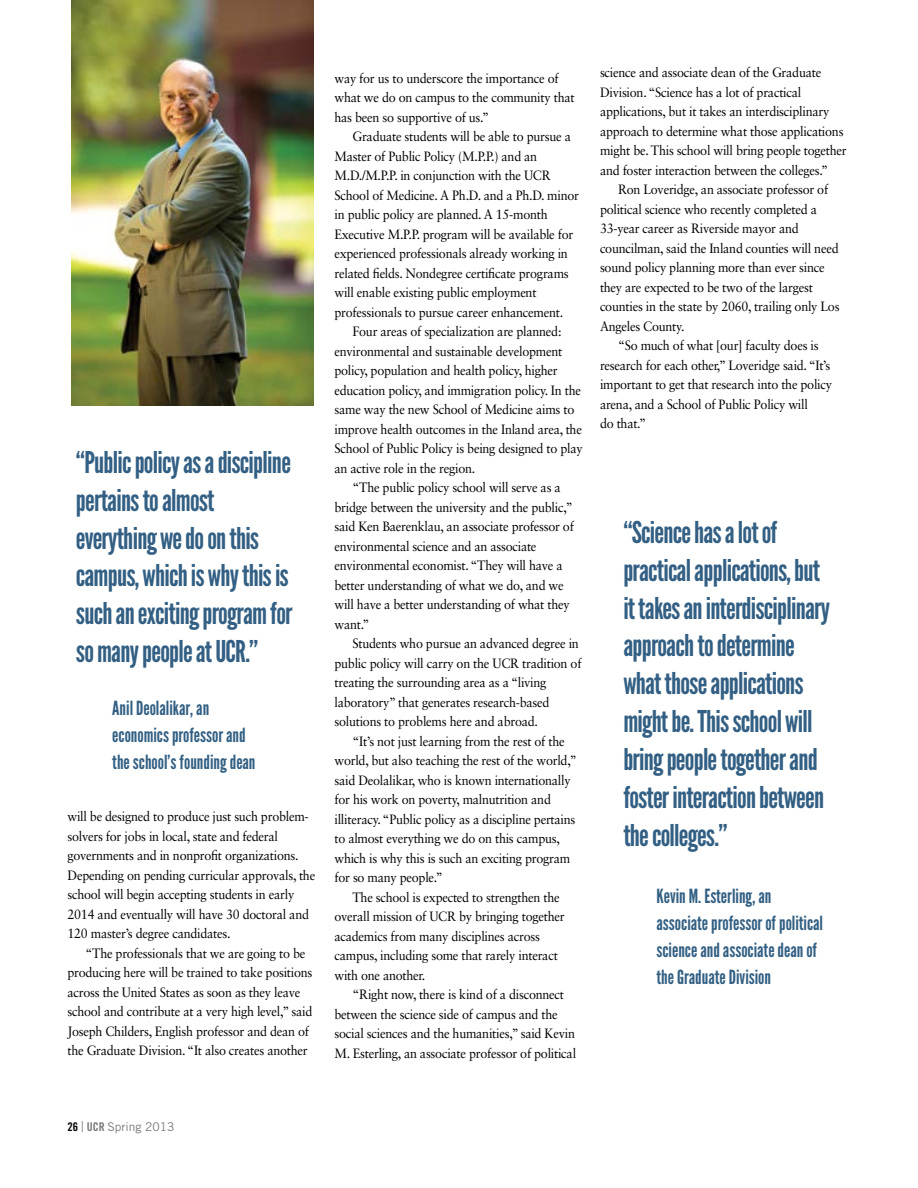
<style>
.page{position:relative;width:918px;height:1188px;background:#fff}
.page>*{position:absolute;margin:0;border:0;box-sizing:border-box;transform-origin:0 0}
._0_body{font:30px/38px "League Gothic";letter-spacing:-.025em;color:#325f83}
._0_body-2{font:19.5px/27px "League Gothic";color:#325f83}
._0_body-3{font:13.5px/19.5px "Sabon LT Std";letter-spacing:-.02em;color:#000;scale:.93 1}
.t1{font:12px "Trade Gothic LT Std";color:#77787b}
.s1{font-family:"Trade Gothic LT Std Bd Cn 20";color:#000}
.s2{font-weight:300;font-size:15px}
.s3{font-family:"Trade Gothic LT Std Bd Cn 20"}
</style>
<div class="page">
<img style="left:71px;top:0;width:243px;height:406px">
<p class="_0_body" style="left:76px;top:444px;width:218px">“Public policy as a discipline pertains to almost everything we do on this campus, which is why this is such an exciting program for so many people at UCR.”</p>
<p class="_0_body-2" style="left:112px;top:694px;width:145px">Anil Deolalikar, an economics professor and the school’s founding dean</p>
<p class="_0_body-3" style="left:68px;top:807px;width:268px">will be designed to produce just such problem&shy;solvers for jobs in local, state and federal governments and in nonprofit organizations.<br>Depending on pending curricular approvals, the school will begin accepting students in early 2014 and eventually will have 30 doctoral and 120 master’s degree candidates.</p>
<p class="_0_body-3" style="left:68px;top:943px;width:265px;text-indent:18px">“The professionals that we are going to be producing here will be trained to take positions across the United States as soon as they leave school and contribute at a very high level,” said Joseph Childers, English professor and dean of the Graduate Division. “It also creates another</p>
<p class="_0_body-3" style="left:334px;top:68px;width:260px">way for us to underscore the importance of what we do on campus to the community that has been so supportive of us.”</p>
<p class="_0_body-3" style="left:334px;top:126px;width:264px;text-indent:18px">Graduate students will be able to pursue a Master of Public Policy (M.P.P.) and an M.D./M.P.P. in conjunction with the UCR School of Medicine. A Ph.D. and a Ph.D. minor in public policy are planned. A 15-month Executive M.P.P. program will be available for experienced professionals already working in related fields. Nondegree certificate programs will enable existing public employment professionals to pursue career enhancement.</p>
<p class="_0_body-3" style="left:334px;top:321px;width:268px;text-indent:18px">Four areas of specialization are planned: environmental and sustainable development policy, population and health policy, higher education policy, and immigration policy. In the same way the new School of Medicine aims to improve health outcomes in the Inland area, the School of Public Policy is being designed to play an active role in the region.</p>
<p class="_0_body-3" style="left:334px;top:477px;width:259px;text-indent:18px">“The public policy school will serve as a bridge between the university and the public,” said Ken Baerenklau, an associate professor of environmental science and an associate environmental economist. “They will have a better understanding of what we do, and we will have a better understanding of what they want.”</p>
<p class="_0_body-3" style="left:334px;top:633px;width:267px;text-indent:18px">Students who pursue an advanced degree in public policy will carry on the UCR tradition of treating the surrounding area as a “living laboratory” that generates research-based solutions to problems here and abroad.</p>
<p class="_0_body-3" style="left:334px;top:731px;width:262px;text-indent:18px">“It’s not just learning from the rest of the world, but also teaching the rest of the world,” said Deolalikar, who is known internationally for his work on poverty, malnutrition and illiteracy. “Public policy as a discipline pertains to almost everything we do on this campus, which is why this is such an exciting program for so many people.”</p>
<p class="_0_body-3" style="left:334px;top:887px;width:249px;text-indent:18px">The school is expected to strengthen the overall mission of UCR by bringing together academics from many disciplines across campus, including some that rarely interact with one another.</p>
<p class="_0_body-3" style="left:334px;top:984px;width:261px;text-indent:18px">“Right now, there is kind of a disconnect between the science side of campus and the social sciences and the humanities,” said Kevin M. Esterling, an associate professor of political</p>
<p class="_0_body-3" style="left:600px;top:63px;width:267px">science and associate dean of the Graduate Division. “Science has a lot of practical applications, but it takes an interdisciplinary approach to determine what those applications might be. This school will bring people together and foster interaction between the colleges.”</p>
<p class="_0_body-3" style="left:600px;top:180px;width:259px;text-indent:18px">Ron Loveridge, an associate professor of political science who recently completed a 33-year career as Riverside mayor and councilman, said the Inland counties will need sound policy planning more than ever since they are expected to be two of the largest counties in the state by 2060, trailing only Los Angeles County.</p>
<p class="_0_body-3" style="left:600px;top:336px;width:251px;text-indent:18px">“So much of what [our] faculty does is research for each other,” Loveridge said. “It’s important to get that research into the policy arena, and a School of Public Policy will<br>do that.”</p>
<p class="_0_body" style="left:623px;top:514px;width:208px">“Science has a lot of practical applications, but it takes an interdisciplinary approach to determine what those applications might be. This school will bring people together and foster interaction between the colleges.”</p>
<p class="_0_body-2" style="left:657px;top:883px;width:168px">Kevin M. Esterling, an associate professor of political science and associate dean of the Graduate Division</p>
<p class="t1" style="left:68px;top:1120px;width:108px"><span class="s1">26</span> <span class="s2">|</span> <span class="s3">UCR</span> Spring 2013</p>
</div>
